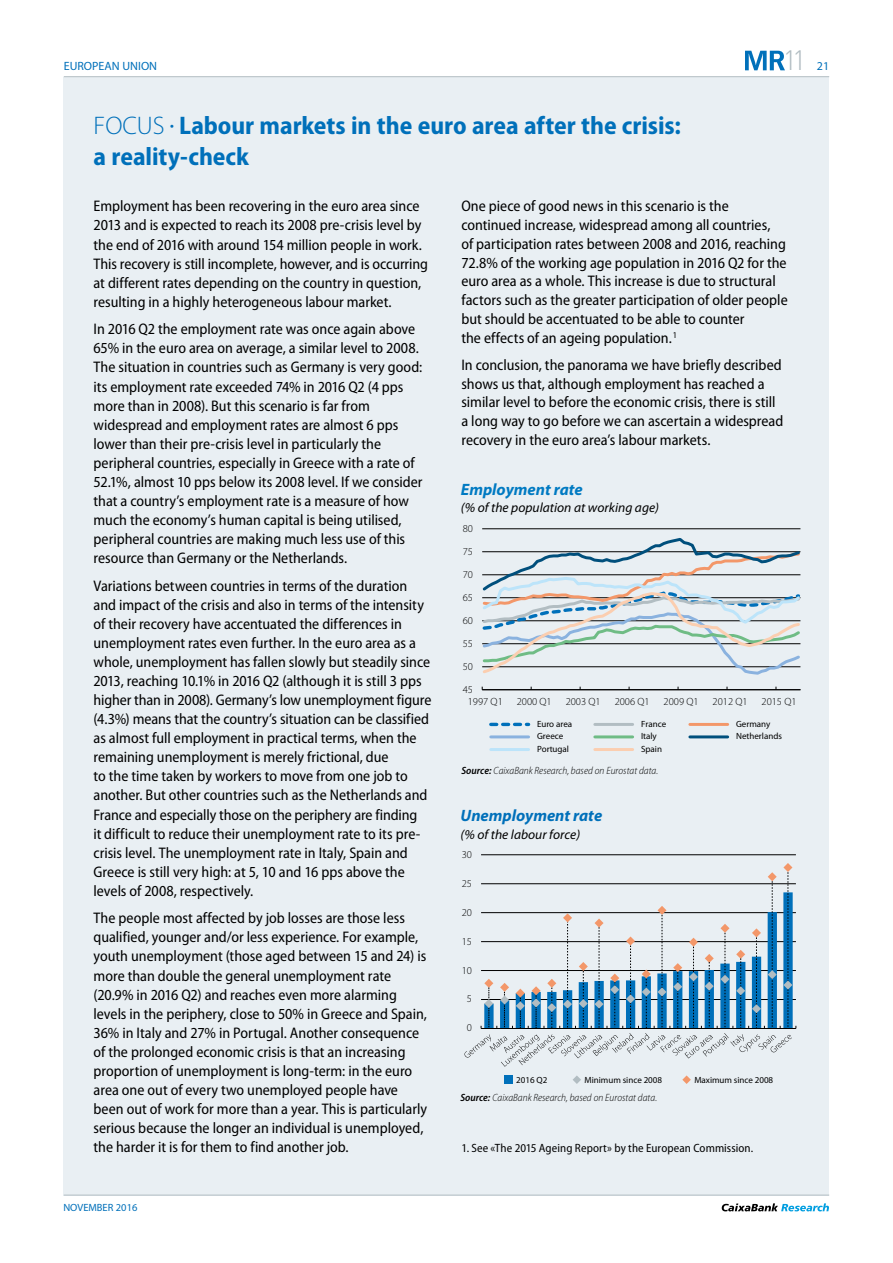
<style>
.page{position:relative;width:893px;height:1263px;background:#fff}
.page>*{position:absolute;margin:0;border:0;box-sizing:border-box;transform-origin:0 0}
.t1{font:300 27.6px "DIN Pro";color:#b2bdc2}
.t2{font:700 semi-condensed 25.5px/30.6px "Myriad Pro";color:#0070ba}
.t3{font:italic 700 16.5px "Myriad Pro";color:#0070ba}
.t4{font:italic 700 16.5px "Myriad Pro";color:#007ac2}
.t5{font:semi-condensed 15.3px/19px "Myriad Pro";color:#000}
.t6{font:italic 13.5px "Myriad Pro";color:#000}
.t7{font:semi-condensed 12px "Myriad Pro";letter-spacing:.01em;color:#000}
.t8{font:12px "Myriad Pro";color:#0070ba}
.t9{font:italic 300 semi-condensed 10.5px "Myriad Pro";letter-spacing:.005em;color:#000}
.t10{font:300 10.5px "Myriad Pro";color:#000}
.t11{font:10.5px "Myriad Pro";color:#0070ba}
.t12{font:9px "Myriad Pro";color:#000}
.s1{font-weight:300;font-stretch:normal}
.s2{font-weight:600}
</style>
<div class="page">
<svg style="left:722px;top:1203px;width:107px;height:8px"></svg>
<svg style="left:745px;top:51px;width:40px;height:19px"></svg>
<div style="left:64px;top:77px;width:765px;height:1118px;background:#e9eff3"></div>
<hr style="left:64px;top:1195px;width:765px;height:1px;background:#b2bdc2">
<hr style="left:64px;top:76px;width:765px;height:1px;background:#b2bdc2">
<hr style="left:482px;top:528px;width:318px;height:1px;background:#000">
<hr style="left:482px;top:689px;width:318px;height:1px;background:#000">
<svg style="left:482px;top:538px;width:319px;height:137px"></svg>
<svg style="left:491px;top:723px;width:38px;height:3px"></svg>
<hr style="left:595px;top:723px;width:38px;height:3px;background:#b2bdc2">
<hr style="left:690px;top:723px;width:38px;height:3px;background:#f39769">
<hr style="left:491px;top:735px;width:38px;height:3px;background:#8ab2df">
<hr style="left:595px;top:735px;width:38px;height:3px;background:#6fbc85">
<hr style="left:690px;top:735px;width:38px;height:3px;background:#004f7c">
<hr style="left:491px;top:748px;width:38px;height:3px;background:#bce4fa">
<hr style="left:595px;top:748px;width:38px;height:3px;background:#fbceb0">
<hr style="left:481px;top:854px;width:315px;height:1px;background:#000">
<div style="left:504px;top:1075px;width:9px;height:9px;background:#0070ba"></div>
<svg style="left:573px;top:1075px;width:8px;height:9px"></svg>
<svg style="left:682px;top:1075px;width:9px;height:9px"></svg>
<svg style="left:464px;top:863px;width:332px;height:204px"></svg>
<p class="t8" style="left:64px;top:59px;width:95px">EUROPEAN UNION</p>
<h1 class="t1" style="left:783px;top:42px;width:25px">11</h1>
<p class="t8" style="left:817px;top:60px;width:14px">21</p>
<h2 class="t2" style="left:94px;top:110px;width:589px"><span class="s1">FOCUS</span> <sup>•</sup> Labour markets in the euro area after the crisis: a reality-check</h2>
<p class="t5" style="left:94px;top:197px;width:336px">Employment has been recovering in the euro area since 2013 and is expected to reach its 2008 pre-crisis level by the end of 2016 with around 154 million people in work.<br>This recovery is still incomplete, however, and is occurring at different rates depending on the country in question, resulting in a highly heterogeneous labour market.</p>
<p class="t5" style="left:94px;top:320px;width:331px">In 2016 Q2 the employment rate was once again above 65% in the euro area on average, a similar level to 2008.<br>The situation in countries such as Germany is very good: its employment rate exceeded 74% in 2016 Q2 (4 pps more than in 2008). But this scenario is far from widespread and employment rates are almost 6 pps lower than their pre-crisis level in particularly the peripheral countries, especially in Greece with a rate of 52.1%, almost 10 pps below its 2008 level. If we consider that a country’s employment rate is a measure of how much the economy’s human capital is being utilised, peripheral countries are making much less use of this resource than Germany or the Netherlands.</p>
<p class="t5" style="left:94px;top:576px;width:339px">Variations between countries in terms of the duration and impact of the crisis and also in terms of the intensity of their recovery have accentuated the differences in unemployment rates even further. In the euro area as a whole, unemployment has fallen slowly but steadily since 2013, reaching 10.1% in 2016 Q2 (although it is still 3 pps higher than in 2008). Germany’s low unemployment figure (4.3%) means that the country’s situation can be classified as almost full employment in practical terms, when the remaining unemployment is merely frictional, due<br>to the time taken by workers to move from one job to another. But other countries such as the Netherlands and France and especially those on the periphery are finding<br>it difficult to reduce their unemployment rate to its pre&shy;crisis level. The unemployment rate in Italy, Spain and Greece is still very high: at 5, 10 and 16 pps above the levels of 2008, respectively.</p>
<p class="t5" style="left:94px;top:909px;width:335px">The people most affected by job losses are those less qualified, younger and/or less experience. For example, youth unemployment (those aged between 15 and 24) is more than double the general unemployment rate (20.9% in 2016 Q2) and reaches even more alarming levels in the periphery, close to 50% in Greece and Spain, 36% in Italy and 27% in Portugal. Another consequence of the prolonged economic crisis is that an increasing proportion of unemployment is long-term: in the euro area one out of every two unemployed people have been out of work for more than a year. This is particularly serious because the longer an individual is unemployed, the harder it is for them to find another job.</p>
<p class="t5" style="left:461px;top:197px;width:328px">One piece of good news in this scenario is the continued increase, widespread among all countries,<br>of participation rates between 2008 and 2016, reaching 72.8% of the working age population in 2016 Q2 for the euro area as a whole. This increase is due to structural factors such as the greater participation of older people but should be accentuated to be able to counter<br>the effects of an ageing population.<sup>1</sup></p>
<p class="t5" style="left:461px;top:356px;width:323px">In conclusion, the panorama we have briefly described shows us that, although employment has reached a similar level to before the economic crisis, there is still a long way to go before we can ascertain a widespread recovery in the euro area’s labour markets.</p>
<p class="t4" style="left:461px;top:481px;width:123px">Employment rate</p>
<p class="t6" style="left:461px;top:500px;width:200px">(% of the population at working age)</p>
<p class="t10" style="left:463px;top:522px;width:12px">80</p>
<p class="t10" style="left:463px;top:545px;width:12px">75</p>
<p class="t10" style="left:463px;top:568px;width:12px">70</p>
<p class="t10" style="left:463px;top:591px;width:12px">65</p>
<p class="t10" style="left:463px;top:614px;width:12px">60</p>
<p class="t10" style="left:463px;top:637px;width:12px">55</p>
<p class="t10" style="left:463px;top:660px;width:12px">50</p>
<p class="t10" style="left:463px;top:683px;width:12px">45</p>
<p class="t10" style="left:468px;top:696px;width:37px">1997 Q1</p>
<p class="t10" style="left:517px;top:696px;width:37px">2000 Q1</p>
<p class="t10" style="left:566px;top:696px;width:37px">2003 Q1</p>
<p class="t10" style="left:615px;top:696px;width:37px">2006 Q1</p>
<p class="t10" style="left:664px;top:696px;width:37px">2009 Q1</p>
<p class="t10" style="left:713px;top:696px;width:37px">2012 Q1</p>
<p class="t10" style="left:762px;top:696px;width:37px">2015 Q1</p>
<p class="t12" style="left:537px;top:719px;width:37px">Euro area</p>
<p class="t12" style="left:641px;top:719px;width:27px">France</p>
<p class="t12" style="left:736px;top:719px;width:36px">Germany</p>
<p class="t12" style="left:537px;top:731px;width:28px">Greece</p>
<p class="t12" style="left:641px;top:731px;width:17px">Italy</p>
<p class="t12" style="left:736px;top:731px;width:47px">Netherlands</p>
<p class="t12" style="left:537px;top:744px;width:34px">Portugal</p>
<p class="t12" style="left:641px;top:744px;width:22px">Spain</p>
<p class="t9" style="left:461px;top:765px;width:198px"><span class="s2">Source:</span> CaixaBank Research, based on Eurostat data.</p>
<p class="t3" style="left:461px;top:807px;width:143px">Unemployment rate</p>
<p class="t6" style="left:461px;top:827px;width:121px">(% of the labour force)</p>
<p class="t10" style="left:462px;top:848px;width:12px">30</p>
<p class="t10" style="left:462px;top:877px;width:12px">25</p>
<p class="t10" style="left:462px;top:906px;width:12px">20</p>
<p class="t10" style="left:462px;top:935px;width:12px">15</p>
<p class="t10" style="left:462px;top:964px;width:12px">10</p>
<p class="t10" style="left:467px;top:993px;width:7px">5</p>
<p class="t10" style="left:467px;top:1022px;width:7px">0</p>
<p class="t12" style="left:516px;top:1075px;width:33px">2016 Q2</p>
<p class="t12" style="left:585px;top:1075px;width:79px">Minimum since 2008</p>
<p class="t12" style="left:694px;top:1075px;width:80px">Maximum since 2008</p>
<p class="t9" style="left:460px;top:1092px;width:198px"><span class="s2">Source:</span> CaixaBank Research, based on Eurostat data.</p>
<p class="t7" style="left:461px;top:1142px;width:293px">1. See «The 2015 Ageing Report» by the European Commission.</p>
<p class="t11" style="left:63px;top:1202px;width:76px">NOVEMBER 2016</p>
</div>
